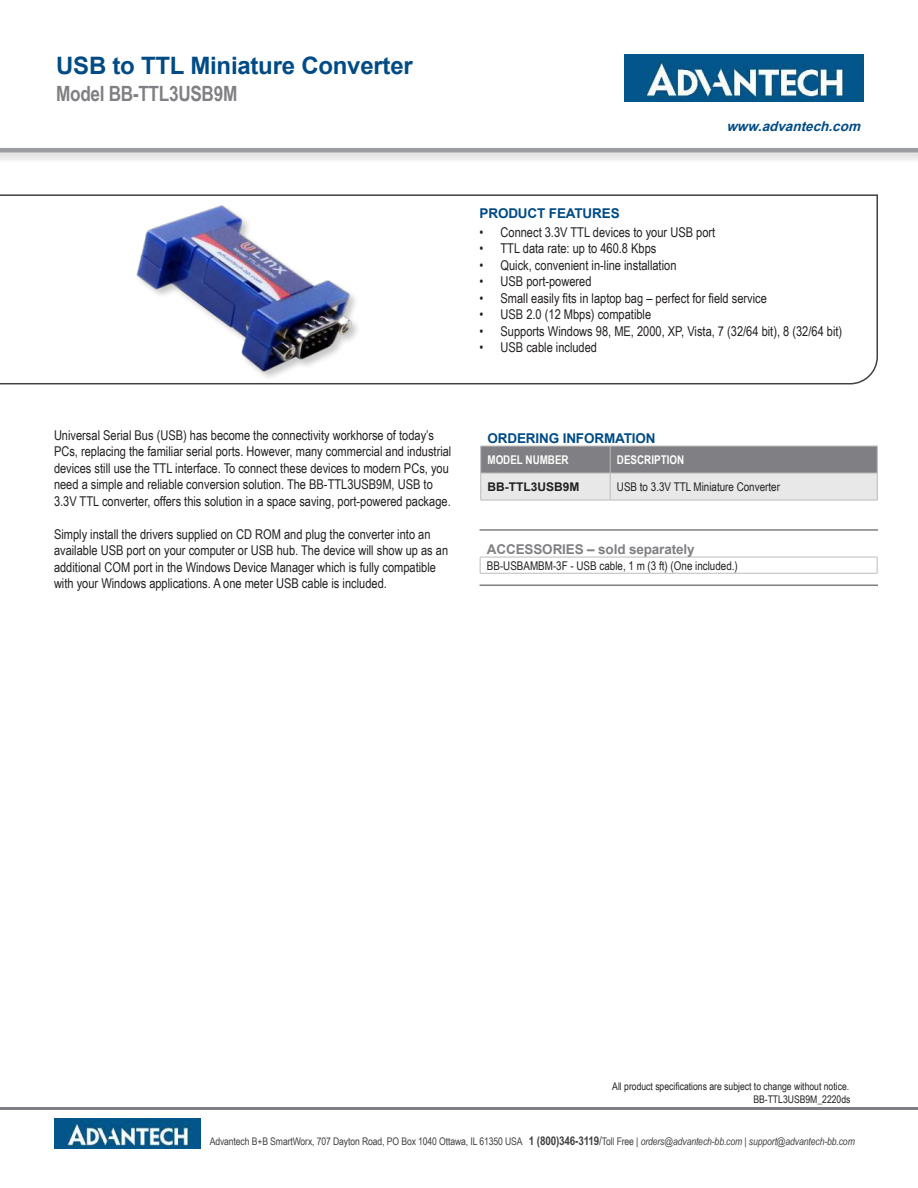
<style>
.page{position:relative;width:918px;height:1188px;background:#fff}
.page>*{position:absolute;margin:0;border:0;box-sizing:border-box;transform-origin:0 0}
.t1{font:700 24px "Arial";letter-spacing:-.01em;color:#004b85}
.t2{font:700 21px "Arial Narrow";letter-spacing:-.015em;color:#807f83}
.t3{font:13.5px/16.5px "Arial Narrow";color:#221f1f}
.t4{font:700 13.5px "Arial";letter-spacing:-.01em;color:#004b85}
.t5{font:700 13.5px "Arial";letter-spacing:-.01em;color:#807f83}
.t6{font:italic 700 13.5px "Arial";color:#004b85}
.t7{font:12px "Arial Narrow";color:#221f1f}
.t8{font:700 12px "Arial Narrow";color:#fff}
.t9{font:700 12px "Arial";color:#221f1f}
.t10{font:10.5px "Arial Narrow";letter-spacing:-.01em;color:#404041}
.t11{font:10.5px "Arial Narrow";color:#221f1f}
.s1{font-weight:700;font-size:12px}
.s2{font-size:12px}
.s3{font-style:italic}
</style>
<div class="page">
<hr style="left:0;top:1107px;width:918px;height:3px;background:#807f83">
<div style="left:0;top:145px;width:918px;height:20px;background:#221f1f;opacity:.25"></div>
<div style="left:0;top:148px;width:918px;height:5px;background:#9c9da0"></div>
<img style="left:54px;top:1119px;width:147px;height:29px">
<img style="left:624px;top:54px;width:240px;height:48px">
<svg style="left:0;top:194px;width:878px;height:191px"></svg>
<svg style="left:480px;top:446px;width:398px;height:54px;background:#b4b3b6"></svg>
<hr style="left:481px;top:500px;width:129px;height:1px;background:#bbbcbe">
<hr style="left:610px;top:500px;width:268px;height:1px;background:#bbbcbe">
<hr style="left:480px;top:557px;width:397px;height:1px;background:#bbbcbe">
<svg style="left:480px;top:557px;width:1px;height:16px"></svg>
<svg style="left:877px;top:557px;width:1px;height:16px"></svg>
<hr style="left:480px;top:573px;width:397px;height:1px;background:#bbbcbe">
<hr style="left:480px;top:529px;width:398px;height:2px;background:#807f83">
<hr style="left:480px;top:584px;width:398px;height:2px;background:#807f83">
<img style="left:114px;top:162px;width:249px;height:223px">
<h1 class="t1" style="left:56px;top:56px;width:358px">USB to TTL Miniature Converter</h1>
<h2 class="t2" style="left:56px;top:85px;width:183px">Model BB-TTL3USB9M</h2>
<p class="t4" style="left:480px;top:209px;width:142px">PRODUCT FEATURES</p>
<p class="t6" style="left:726px;top:121px;width:138px">www.advantech.com</p>
<p class="t3" style="left:480px;top:223px;width:237px">• Connect 3.3V TTL devices to your USB port</p>
<p class="t3" style="left:480px;top:240px;width:178px">• TTL data rate: up to 460.8 Kbps</p>
<p class="t3" style="left:480px;top:256px;width:198px">• Quick, convenient in-line installation</p>
<p class="t3" style="left:480px;top:273px;width:114px">• USB port-powered</p>
<p class="t3" style="left:480px;top:289px;width:289px">• Small easily 昀椀ts in laptop bag – perfect for 昀椀eld service</p>
<p class="t3" style="left:480px;top:306px;width:173px">• USB 2.0 (12 Mbps) compatible</p>
<p class="t3" style="left:480px;top:322px;width:364px">• Supports Windows 98, ME, 2000, XP, Vista, 7 (32/64 bit), 8 (32/64 bit)</p>
<p class="t3" style="left:480px;top:339px;width:119px">• USB cable included</p>
<p class="t3" style="left:54px;top:426px;width:399px">Universal Serial Bus (USB) has become the connectivity workhorse of today’s PCs, replacing the familiar serial ports. However, many commercial and industrial devices still use the TTL interface. To connect these devices to modern PCs, you need a simple and reliable conversion solution. The BB-TTL3USB9M, USB to 3.3V TTL converter, offers this solution in a space saving, port-powered package.</p>
<p class="t3" style="left:54px;top:525px;width:396px">Simply install the drivers supplied on CD ROM and plug the converter into an available USB port on your computer or USB hub. The device will show up as an additional COM port in the Windows Device Manager which is fully compatible with your Windows applications. A one meter USB cable is included.</p>
<p class="t4" style="left:487px;top:433px;width:170px">ORDERING INFORMATION</p>
<p class="t8" style="left:487px;top:455px;width:83px">MODEL NUMBER</p>
<p class="t8" style="left:617px;top:455px;width:69px">DESCRIPTION</p>
<p class="t9" style="left:487px;top:482px;width:93px">BB-TTL3USB9M</p>
<p class="t7" style="left:617px;top:478px;width:164px">USB to 3.3V TTL Miniature Converter</p>
<p class="t5" style="left:487px;top:544px;width:209px">ACCESSORIES – sold separately</p>
<p class="t7" style="left:487px;top:557px;width:253px">BB-USBAMBM-3F - USB cable, 1 m (3 ft) (One included.)</p>
<p class="t11" style="left:612px;top:1079px;width:238px">All product speci昀椀cations are subject to change without notice.</p>
<p class="t11" style="left:753px;top:1091px;width:99px">BB-TTL3USB9M_2220ds</p>
<p class="t10" style="left:210px;top:1134px;width:647px">Advantech B+B SmartWorx, 707 Dayton Road, PO Box 1040 Ottawa, IL 61350 USA <span class="s1">1 (800)346-3119</span><span class="s2">/</span>Toll Free | <span class="s3">orders@advantech-bb.com</span> | <span class="s3">support@advantech-bb.com</span></p>
</div>
